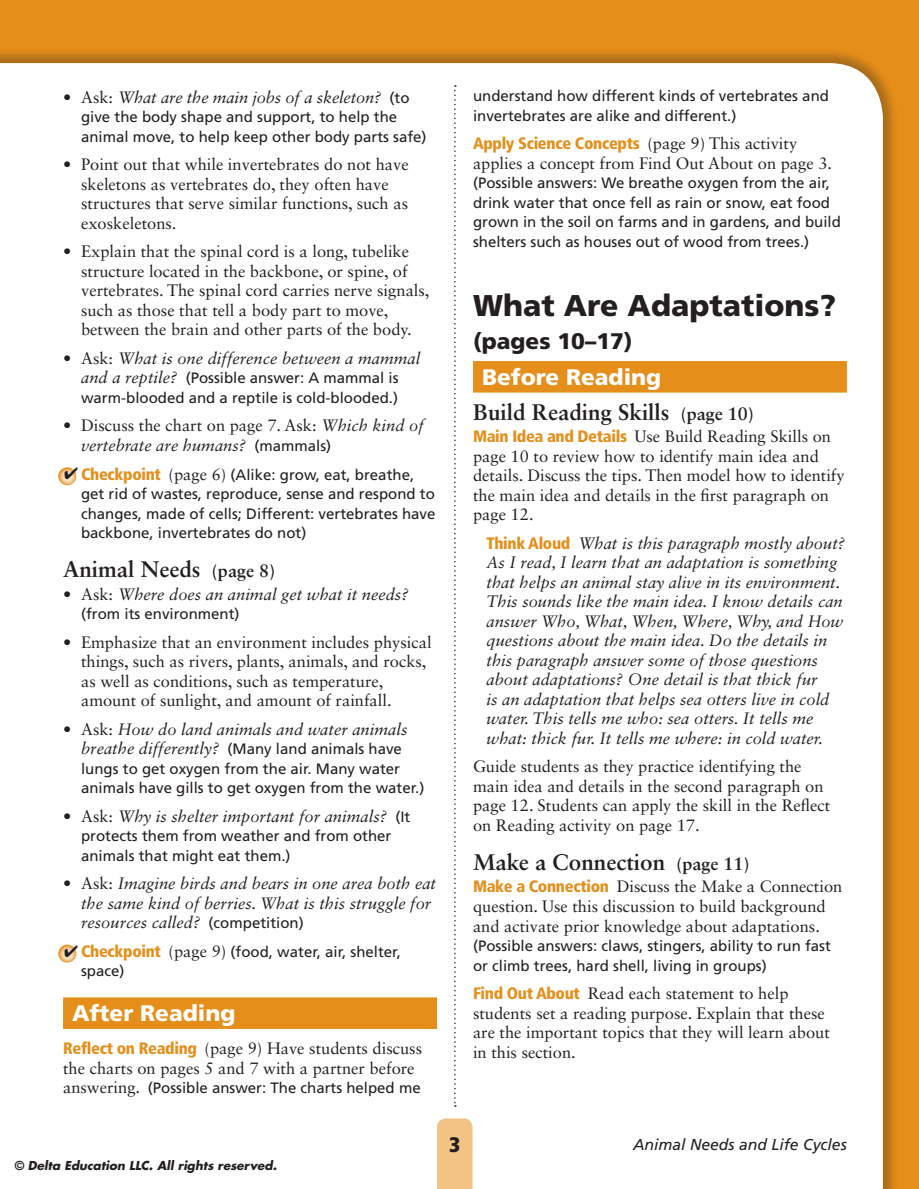
<style>
.page{position:relative;width:919px;height:1189px;background:#fff}
.page>*{position:absolute;margin:0;border:0;box-sizing:border-box;transform-origin:0 0}
.t1{font:900 30px "Frutiger LT Std";color:#231f20}
.t2{font:700 22.5px "Sabon LT Std";color:#231f20}
.t3{font:900 22.5px "Frutiger LT Std";color:#fff}
.t4{font:900 22.5px "Frutiger LT Std";color:#231f20}
.t5{font:900 condensed 21px "Frutiger LT Std";color:#231f20}
.t6{font:16.5px/19.5px "Sabon LT Std";color:#231f20}
.t7{font:italic 16.5px/19.5px "Sabon LT Std";color:#231f20}
.t8{font:900 condensed 16.5px "Frutiger LT Std";letter-spacing:-.02em;color:#e58e19}
.t9{font:italic 15.75px "Frutiger LT Std";color:#231f20}
.t10{font:15px/19.5px "Frutiger LT Std";color:#231f20}
.t11{font:italic 700 12px "Futura";color:#231f20}
.s1{font-style:normal}
.s2{font-family:"Frutiger LT Std";font-style:normal;font-size:15px}
.s3{font-family:"Sabon LT Std";font-style:italic;font-size:16.5px}
.s4{font-weight:900;font-stretch:condensed;font-size:16.5px;color:#e58e19}
.s5{font-family:"Sabon LT Std";font-size:16.5px}
.s6{font-size:18px}
.s7{font-family:"Frutiger LT Std";font-weight:900;font-stretch:condensed;color:#e58e19}
.s8{font-family:"Sabon LT Std";font-weight:400;font-stretch:normal;color:#231f20}
.s9{font-family:"Frutiger LT Std";font-weight:900;font-style:normal;font-stretch:condensed;color:#e58e19}
</style>
<div class="page">
<div style="left:0;top:0;width:918px;height:1188px;background:#e58e19"></div>
<div style="left:0;top:46px;width:918px;height:1142px;background:#231f20;opacity:.3"></div>
<div style="left:1px;top:63px;width:881px;height:1125px;background:#fff"></div>
<div style="left:437px;top:1118px;width:35px;height:70px;background:#f3c285"></div>
<svg style="left:454px;top:85px;width:1px;height:1021px"></svg>
<div style="left:63px;top:997px;width:374px;height:31px;background:#e58e19"></div>
<svg style="left:58px;top:467px;width:18px;height:18px"></svg>
<svg style="left:58px;top:944px;width:18px;height:18px"></svg>
<div style="left:473px;top:361px;width:373px;height:31px;background:#e58e19"></div>
<svg style="left:0;top:63px;width:1px;height:1125px"></svg>
<p class="t7" style="left:63px;top:87px;width:348px"><span class="s1">• Ask:</span> What are the main jobs of a skeleton? <span class="s2">(to</span></p>
<p class="t10" style="left:81px;top:107px;width:347px">give the body shape and support, to help the animal move, to help keep other body parts safe)</p>
<p class="t6" style="left:81px;top:154px;width:329px;text-indent:-18px">• Point out that while invertebrates do not have skeletons as vertebrates do, they often have structures that serve similar functions, such as exoskeletons.</p>
<p class="t6" style="left:81px;top:241px;width:350px;text-indent:-18px">• Explain that the spinal cord is a long, tubelike structure located in the backbone, or spine, of vertebrates. The spinal cord carries nerve signals, such as those that tell a body part to move, between the brain and other parts of the body.</p>
<p class="t7" style="left:63px;top:348px;width:358px"><span class="s1">• Ask:</span> What is one difference between a mammal</p>
<p class="t10" style="left:81px;top:368px;width:319px"><span class="s3">and a reptile?</span> (Possible answer: A mammal is warm-blooded and a reptile is cold-blooded.)</p>
<p class="t7" style="left:81px;top:416px;width:344px;text-indent:-18px"><span class="s1">• Discuss the chart on page 7. Ask:</span> Which kind of vertebrate are humans? <span class="s2">(mammals)</span></p>
<p class="t10" style="left:81px;top:464px;width:356px;text-indent:-17px">✔ <span class="s4">Checkpoint</span> <span class="s5">(page 6)</span> (Alike: grow, eat, breathe, get rid of wastes, reproduce, sense and respond to changes, made of cells; Different: vertebrates have backbone, invertebrates do not)</p>
<h2 class="t2" style="left:63px;top:555px;width:213px">Animal Needs <span class="s6">(page 8)</span></h2>
<p class="t7" style="left:63px;top:584px;width:347px"><span class="s1">• Ask:</span> Where does an animal get what it needs?</p>
<p class="t10" style="left:81px;top:604px;width:160px">(from its environment)</p>
<p class="t6" style="left:81px;top:631px;width:352px;text-indent:-18px">• Emphasize that an environment includes physical things, such as rivers, plants, animals, and rocks, as well as conditions, such as temperature, amount of sunlight, and amount of rainfall.</p>
<p class="t7" style="left:63px;top:719px;width:346px"><span class="s1">• Ask:</span> How do land animals and water animals</p>
<p class="t10" style="left:81px;top:739px;width:344px"><span class="s3">breathe differently?</span> (Many land animals have lungs to get oxygen from the air. Many water animals have gills to get oxygen from the water.)</p>
<p class="t7" style="left:63px;top:806px;width:348px"><span class="s1">• Ask:</span> Why is shelter important for animals? <span class="s2">(It</span></p>
<p class="t10" style="left:81px;top:826px;width:312px">protects them from weather and from other animals that might eat them.)</p>
<p class="t7" style="left:81px;top:873px;width:356px;text-indent:-18px"><span class="s1">• Ask:</span> Imagine birds and bears in one area both eat the same kind of berries. What is this struggle for resources called? <span class="s2">(competition)</span></p>
<p class="t10" style="left:81px;top:941px;width:321px;text-indent:-17px">✔ <span class="s4">Checkpoint</span> <span class="s5">(page 9)</span> (food, water, air, shelter, space)</p>
<h2 class="t3" style="left:72px;top:999px;width:165px">After Reading</h2>
<p class="t6" style="left:63px;top:1038px;width:360px"><span class="s7">Reflect on Reading</span> (page 9) Have students discuss the charts on pages 5 and 7 with a partner before</p>
<p class="t10" style="left:63px;top:1078px;width:359px"><span class="s5">answering.</span> (Possible answer: The charts helped me</p>
<p class="t10" style="left:473px;top:86px;width:357px">understand how different kinds of vertebrates and invertebrates are alike and different.)</p>
<p class="t8" style="left:473px;top:134px;width:325px">Apply Science Concepts <span class="s8">(page 9) This activity</span></p>
<p class="t6" style="left:473px;top:153px;width:360px">applies a concept from Find Out About on page 3.</p>
<p class="t10" style="left:473px;top:173px;width:369px">(Possible answers: We breathe oxygen from the air, drink water that once fell as rain or snow, eat food grown in the soil on farms and in gardens, and build shelters such as houses out of wood from trees.)</p>
<h1 class="t1" style="left:473px;top:287px;width:364px">What Are Adaptations?</h1>
<h2 class="t4" style="left:473px;top:327px;width:161px">(pages 10–17)</h2>
<h2 class="t3" style="left:482px;top:363px;width:181px">Before Reading</h2>
<h2 class="t2" style="left:473px;top:398px;width:282px">Build Reading Skills <span class="s6">(page 10)</span></h2>
<p class="t6" style="left:473px;top:426px;width:373px"><span class="s7">Main Idea and Details</span> Use Build Reading Skills on page 10 to review how to identify main idea and details. Discuss the tips. Then model how to identify the main idea and details in the first paragraph on page 12.</p>
<p class="t7" style="left:486px;top:533px;width:360px"><span class="s9">Think Aloud</span> What is this paragraph mostly about?<br>As I read, I learn that an adaptation is something that helps an animal stay alive in its environment.<br>This sounds like the main idea. I know details can answer Who, What, When, Where, Why, and How questions about the main idea. Do the details in this paragraph answer some of those questions about adaptations? One detail is that thick fur<br>is an adaptation that helps sea otters live in cold water. This tells me who: sea otters. It tells me what: thick fur. It tells me where: in cold water.</p>
<p class="t6" style="left:473px;top:756px;width:358px">Guide students as they practice identifying the main idea and details in the second paragraph on page 12. Students can apply the skill in the Reflect on Reading activity on page 17.</p>
<h2 class="t2" style="left:473px;top:848px;width:278px">Make a Connection <span class="s6">(page 11)</span></h2>
<p class="t6" style="left:473px;top:876px;width:371px"><span class="s7">Make a Connection</span> Discuss the Make a Connection question. Use this discussion to build background and activate prior knowledge about adaptations.</p>
<p class="t10" style="left:473px;top:935px;width:359px">(Possible answers: claws, stingers, ability to run fast or climb trees, hard shell, living in groups)</p>
<p class="t6" style="left:473px;top:983px;width:358px"><span class="s7">Find Out About</span> Read each statement to help students set a reading purpose. Explain that these are the important topics that they will learn about in this section.</p>
<p class="t11" style="left:15px;top:1156px;width:263px"><span class="s1">©</span> Delta Education LLC. All rights reserved.</p>
<p class="t5" style="left:449px;top:1131px;width:12px">3</p>
<p class="t9" style="left:632px;top:1135px;width:215px">Animal Needs and Life Cycles</p>
</div>
